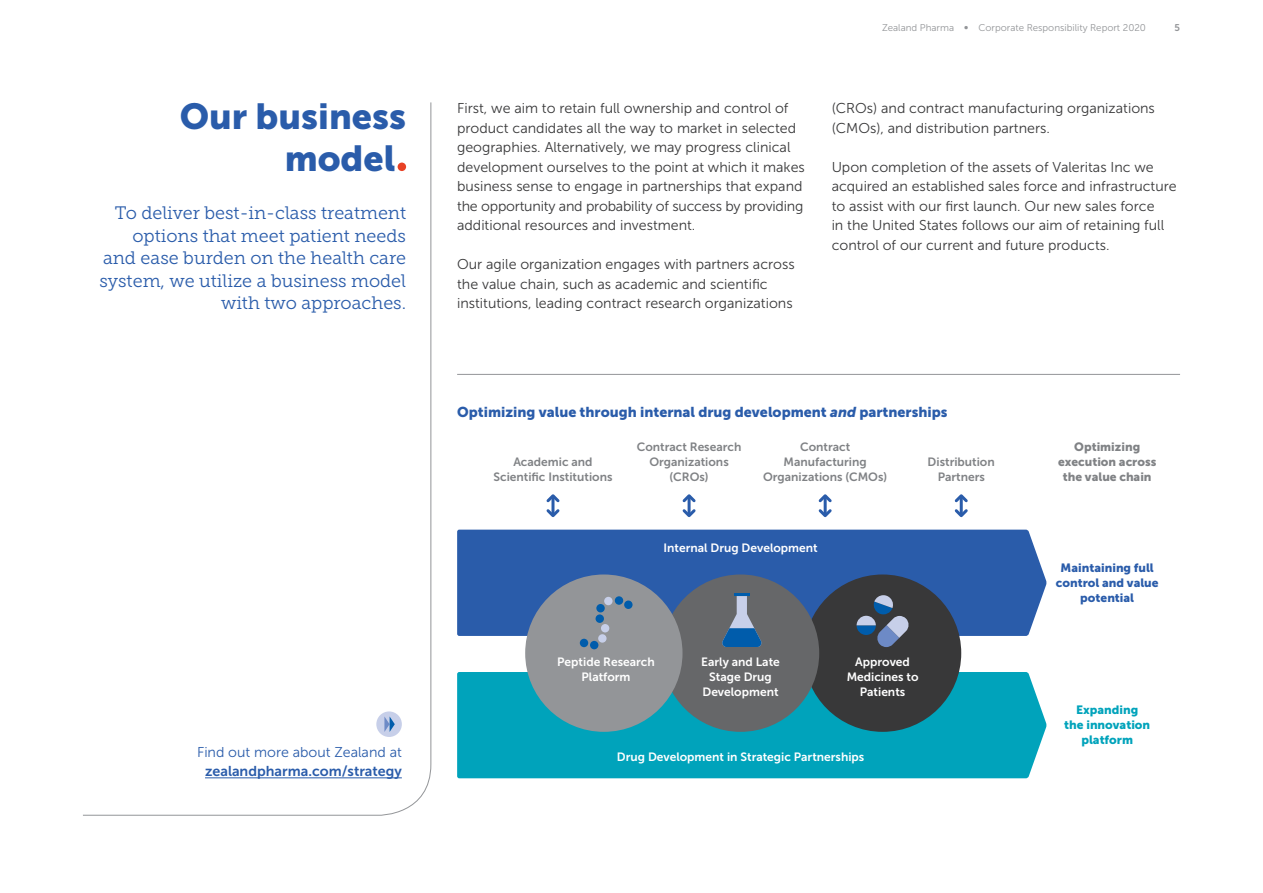
<style>
.page{position:relative;width:1263px;height:893px;background:#fff}
.page>*{position:absolute;margin:0;border:0;box-sizing:border-box;transform-origin:0 0}
.t1{font:36px/42px "Museo Sans 900";color:#2a5caa;text-align:right}
.t2{font:18px/22.5px "Museo Slab 300";color:#2a5caa;text-align:right}
.t3{font:14.25px/19.5px "Museo Sans 300";color:#383839}
.t4{font:14.25px "Museo Sans 900";color:#2a5caa}
.t5{font:14.25px "Museo Sans 700";color:#2a5caa}
.t6{font:14.25px "Museo Sans 300";color:#2a5caa}
.t7{font:12px/15px "Museo Sans 700";color:#fff;text-align:center}
.t8{font:12px/15px "Museo Sans 700";color:#808285;text-align:center}
.t9{font:12px/15px "Museo Sans 900";color:#2a5caa;text-align:center}
.t10{font:12px/15px "Museo Sans 900";color:#808285;text-align:center}
.t11{font:12px/15px "Museo Sans 900";color:#00a3bb;text-align:center}
.t12{font:9.75px "Museo Sans 300";color:#939598}
.t13{font:9.75px "Museo Sans 700";color:#939598}
.s1{font-style:italic}
</style>
<div class="page">
<div style="left:457px;top:530px;width:589px;height:106px;background:#2a5caa"></div>
<div style="left:457px;top:672px;width:589px;height:106px;background:#00a3bb"></div>
<svg style="left:682px;top:494px;width:14px;height:24px"></svg>
<svg style="left:546px;top:494px;width:14px;height:23px"></svg>
<svg style="left:818px;top:494px;width:14px;height:24px"></svg>
<svg style="left:954px;top:494px;width:14px;height:24px"></svg>
<div style="left:804px;top:574px;width:157px;height:158px;background:#383839;border-radius:50%"></div>
<div style="left:662px;top:574px;width:157px;height:158px;background:#666769;border-radius:50%"></div>
<div style="left:525px;top:574px;width:157px;height:158px;background:#939598;border-radius:50%"></div>
<svg style="left:83px;top:102px;width:348px;height:714px"></svg>
<div style="left:376px;top:711px;width:26px;height:26px;background:#c7cfe9;border-radius:50%"></div>
<svg style="left:384px;top:716px;width:11px;height:16px"></svg>
<div style="left:624px;top:600px;width:8px;height:9px;background:#005cab;border-radius:50%"></div>
<div style="left:615px;top:596px;width:8px;height:9px;background:#005cab;border-radius:50%"></div>
<div style="left:604px;top:597px;width:8px;height:8px;background:#c7cfe9;border-radius:50%"></div>
<div style="left:596px;top:604px;width:9px;height:8px;background:#005cab;border-radius:50%"></div>
<div style="left:595px;top:614px;width:9px;height:9px;background:#005cab;border-radius:50%"></div>
<div style="left:601px;top:624px;width:8px;height:8px;background:#c7cfe9;border-radius:50%"></div>
<div style="left:598px;top:634px;width:8px;height:9px;background:#c7cfe9;border-radius:50%"></div>
<div style="left:590px;top:641px;width:8px;height:8px;background:#005cab;border-radius:50%"></div>
<div style="left:580px;top:639px;width:8px;height:8px;background:#005cab;border-radius:50%"></div>
<hr style="left:734px;top:593px;width:15px;height:3px;background:#005cab">
<svg style="left:722px;top:596px;width:40px;height:51px"></svg>
<svg style="left:856px;top:595px;width:53px;height:52px"></svg>
<hr style="left:457px;top:374px;width:723px;height:1px;background:#939598">
<div style="left:398px;top:163px;width:8px;height:8px;background:#e84125;border-radius:50%"></div>
<hr style="left:205px;top:777px;width:197px;height:1px;background:#2a5caa">
<h1 class="t1" style="left:180px;top:95px;width:228px">Our business model</h1>
<p class="t2" style="left:99px;top:202px;width:308px">To deliver best-in-class treatment options that meet patient needs and ease burden on the health care system, we utilize a business model with two approaches.</p>
<p class="t6" style="left:197px;top:744px;width:206px">Find out more about Zealand at</p>
<p class="t5" style="left:205px;top:763px;width:198px">zealandpharma.com/strategy</p>
<p class="t12" style="left:882px;top:22px;width:265px">Zealand Pharma ∞ Corporate Responsibility Report 2020</p>
<p class="t13" style="left:1174px;top:22px;width:7px">5</p>
<p class="t3" style="left:457px;top:99px;width:349px">First, we aim to retain full ownership and control of product candidates all the way to market in selected geographies. Alternatively, we may progress clinical development ourselves to the point at which it makes business sense to engage in partnerships that expand the opportunity and probability of success by providing additional resources and investment.</p>
<p class="t3" style="left:457px;top:255px;width:339px">Our agile organization engages with partners across the value chain, such as academic and scientific institutions, leading contract research organizations</p>
<p class="t3" style="left:832px;top:99px;width:325px">(CROs) and contract manufacturing organizations (CMOs), and distribution partners.</p>
<p class="t3" style="left:832px;top:157px;width:346px">Upon completion of the assets of Valeritas Inc we acquired an established sales force and infrastructure to assist with our first launch. Our new sales force<br>in the United States follows our aim of retaining full control of our current and future products.</p>
<p class="t4" style="left:457px;top:404px;width:492px">Optimizing value through internal drug development <span class="s1">and</span> partnerships</p>
<p class="t8" style="left:493px;top:454px;width:121px">Academic and<br>Scientific Institutions</p>
<p class="t8" style="left:637px;top:439px;width:106px">Contract Research<br>Organizations (CROs)</p>
<p class="t8" style="left:763px;top:439px;width:126px">Contract<br>Manufacturing<br>Organizations (CMOs)</p>
<p class="t7" style="left:663px;top:540px;width:156px">Internal Drug Development</p>
<p class="t8" style="left:928px;top:454px;width:69px">Distribution<br>Partners</p>
<p class="t7" style="left:557px;top:654px;width:99px">Peptide Research<br>Platform</p>
<p class="t7" style="left:701px;top:654px;width:80px">Early and Late<br>Stage Drug<br>Development</p>
<p class="t7" style="left:847px;top:654px;width:73px">Approved<br>Medicines to<br>Patients</p>
<p class="t7" style="left:617px;top:749px;width:249px">Drug Development in Strategic Partnerships</p>
<p class="t10" style="left:1058px;top:439px;width:100px">Optimizing execution across the value chain</p>
<p class="t9" style="left:1056px;top:560px;width:104px">Maintaining full control and value potential</p>
<p class="t11" style="left:1064px;top:702px;width:87px">Expanding<br>the innovation platform</p>
</div>
